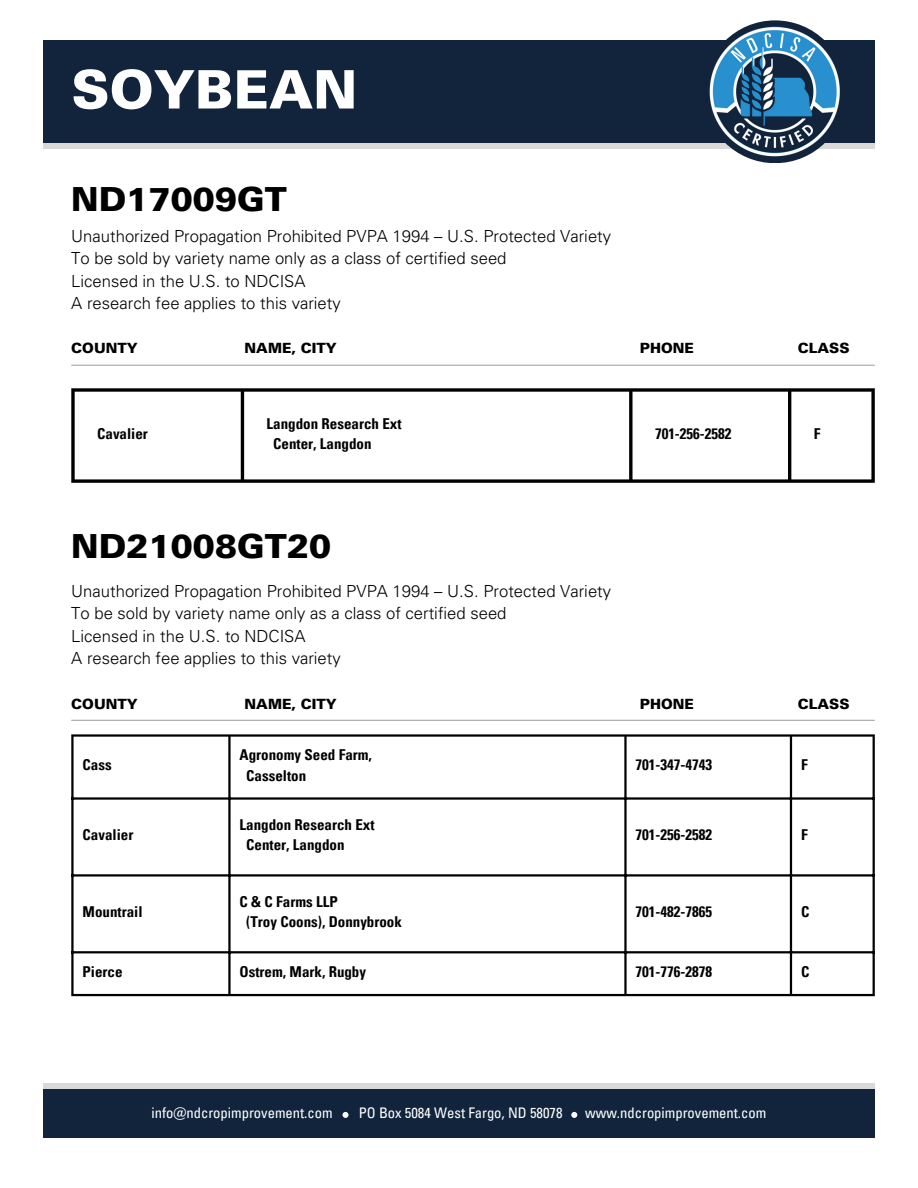
<style>
.page{position:relative;width:918px;height:1188px;background:#fff}
.page>*{position:absolute;margin:0;border:0;box-sizing:border-box;transform-origin:0 0}
.t1{font:900 53.1px "Univers LT Std";color:#fff}
.t2{font:900 33.15px "Univers LT Std";color:#000}
.t3{font:300 16.65px/22.5px "Univers LT Std";color:#000}
.t4{font:700 condensed 15px "Univers LT Pro";color:#000}
.t5{font:condensed 14.7px "Univers LT Pro";color:#fff}
.t6{font:900 14.1px "Univers LT Std";color:#000}
</style>
<div class="page">
<div style="left:43px;top:40px;width:832px;height:103px;background:#11243b"></div>
<div style="left:43px;top:143px;width:832px;height:6px;background:#d9d9d9"></div>
<div style="left:704px;top:20px;width:142px;height:143px;background:#11243b;border-radius:50%"></div>
<img style="left:709px;top:26px;width:131px;height:131px">
<div style="left:43px;top:1086px;width:832px;height:52px;background:#11243b"></div>
<div style="left:43px;top:1083px;width:832px;height:6px;background:#d9d9d9"></div>
<svg style="left:343px;top:1112px;width:6px;height:6px"></svg>
<svg style="left:571px;top:1112px;width:6px;height:6px"></svg>
<svg style="left:71px;top:364px;width:804px;height:1px"></svg>
<hr style="left:71px;top:365px;width:804px;height:1px;background:#a6a6a6">
<svg style="left:71px;top:392px;width:4px;height:87px"></svg>
<hr style="left:241px;top:392px;width:3px;height:87px;background:#000">
<svg style="left:629px;top:392px;width:4px;height:87px"></svg>
<hr style="left:788px;top:392px;width:3px;height:87px;background:#000">
<svg style="left:871px;top:392px;width:4px;height:87px"></svg>
<svg style="left:71px;top:388px;width:804px;height:4px;background:#272727"></svg>
<svg style="left:71px;top:479px;width:804px;height:4px;background:#272727"></svg>
<svg style="left:71px;top:719px;width:804px;height:1px"></svg>
<hr style="left:71px;top:720px;width:804px;height:1px;background:#a6a6a6">
<hr style="left:71px;top:737px;width:3px;height:257px;background:#000">
<hr style="left:228px;top:737px;width:3px;height:257px;background:#000">
<hr style="left:624px;top:737px;width:3px;height:257px;background:#000">
<hr style="left:790px;top:737px;width:2px;height:257px;background:#000">
<hr style="left:873px;top:737px;width:2px;height:257px;background:#000">
<hr style="left:71px;top:734px;width:804px;height:3px;background:#000">
<hr style="left:71px;top:797px;width:804px;height:3px;background:#000">
<hr style="left:71px;top:874px;width:804px;height:3px;background:#000">
<hr style="left:71px;top:951px;width:804px;height:2px;background:#000">
<hr style="left:71px;top:994px;width:804px;height:2px;background:#000">
<p class="t1" style="left:71px;top:70px;width:288px">SOYBEAN</p>
<p class="t2" style="left:71px;top:187px;width:217px">ND17009GT</p>
<p class="t3" style="left:71px;top:227px;width:541px">Unauthorized Propagation Prohibited PVPA 1994 – U.S. Protected Variety To be sold by variety name only as a class of certified seed<br>Licensed in the U.S. to NDCISA<br>A research fee applies to this variety</p>
<h1 class="t6" style="left:71px;top:343px;width:68px">COUNTY</h1>
<h2 class="t6" style="left:245px;top:343px;width:94px">NAME, CITY</h2>
<h3 class="t6" style="left:640px;top:343px;width:56px">PHONE</h3>
<p class="t6" style="left:798px;top:343px;width:53px">CLASS</p>
<p class="t4" style="left:97px;top:428px;width:52px">Cavalier</p>
<p class="t4" style="left:267px;top:418px;width:136px">Langdon Research Ext</p>
<p class="t4" style="left:273px;top:438px;width:100px">Center, Langdon</p>
<p class="t2" style="left:71px;top:534px;width:261px">ND21008GT20</p>
<p class="t3" style="left:71px;top:582px;width:541px">Unauthorized Propagation Prohibited PVPA 1994 – U.S. Protected Variety To be sold by variety name only as a class of certified seed<br>Licensed in the U.S. to NDCISA<br>A research fee applies to this variety</p>
<p class="t4" style="left:655px;top:428px;width:78px">701-256-2582</p>
<p class="t4" style="left:814px;top:428px;width:8px">F</p>
<p class="t6" style="left:71px;top:698px;width:68px">COUNTY</p>
<p class="t6" style="left:245px;top:698px;width:94px">NAME, CITY</p>
<p class="t6" style="left:640px;top:698px;width:56px">PHONE</p>
<h2 class="t6" style="left:798px;top:698px;width:53px">CLASS</h2>
<h3 class="t4" style="left:83px;top:760px;width:31px">Cass</h3>
<p class="t4" style="left:240px;top:749px;width:134px">Agronomy Seed Farm,</p>
<p class="t4" style="left:246px;top:770px;width:61px">Casselton</p>
<p class="t4" style="left:636px;top:760px;width:78px">701-347-4743</p>
<p class="t4" style="left:801px;top:760px;width:8px">F</p>
<p class="t4" style="left:83px;top:829px;width:52px">Cavalier</p>
<p class="t4" style="left:240px;top:819px;width:136px">Langdon Research Ext</p>
<p class="t4" style="left:246px;top:839px;width:100px">Center, Langdon</p>
<p class="t4" style="left:636px;top:829px;width:78px">701-256-2582</p>
<p class="t4" style="left:801px;top:829px;width:8px">F</p>
<p class="t4" style="left:83px;top:906px;width:61px">Mountrail</p>
<p class="t4" style="left:240px;top:896px;width:100px">C &amp; C Farms LLP</p>
<p class="t4" style="left:246px;top:916px;width:157px">(Troy Coons), Donnybrook</p>
<p class="t4" style="left:636px;top:906px;width:78px">701-482-7865</p>
<p class="t4" style="left:801px;top:906px;width:10px">C</p>
<p class="t4" style="left:83px;top:966px;width:41px">Pierce</p>
<p class="t4" style="left:240px;top:966px;width:128px">Ostrem, Mark, Rugby</p>
<p class="t4" style="left:636px;top:966px;width:78px">701-776-2878</p>
<p class="t4" style="left:801px;top:966px;width:10px">C</p>
<p class="t5" style="left:152px;top:1108px;width:183px">info@ndcropimprovement.com</p>
<p class="t5" style="left:359px;top:1108px;width:205px">PO Box 5084 West Fargo, ND 58078</p>
<p class="t5" style="left:585px;top:1108px;width:183px">www.ndcropimprovement.com</p>
</div>
